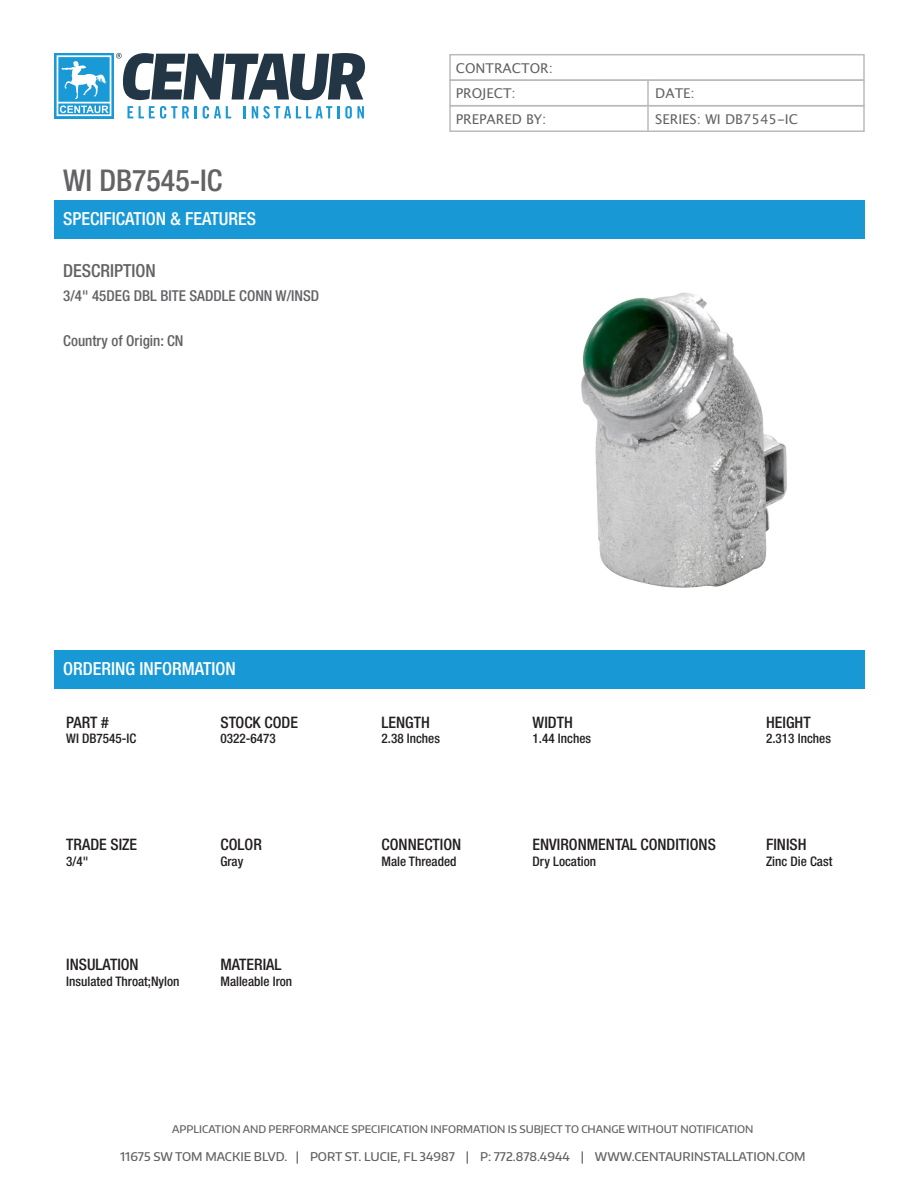
<style>
.page{position:relative;width:918px;height:1188px;background:#fff}
.page>*{position:absolute;margin:0;border:0;box-sizing:border-box;transform-origin:0 0}
.t1{font:500 condensed 30px "Helvetica Neue";color:#636366}
.t2{font:500 condensed 18px "Helvetica Neue";color:#fff}
.t3{font:500 condensed 18px "Helvetica Neue";color:#636366}
.t4{font:500 condensed 15.9px "Helvetica Neue";color:#231f20}
.t5{font:500 condensed 15px "Helvetica Neue";color:#636366}
.t6{font:13.5px "Lucida Grande";color:#636366}
.t7{font:500 condensed 13.2px "Helvetica Neue";color:#231f20}
.t8{font:500 12px "Encode Sans Normal";color:#636366}
.t9{font:500 10.5px "Encode Sans Normal";color:#636366}
</style>
<div class="page">
<svg style="left:54px;top:53px;width:3px;height:65px"></svg>
<svg style="left:57px;top:53px;width:308px;height:65px"></svg>
<div style="left:449px;top:54px;width:416px;height:27px;border:2px solid #babbbb"></div>
<div style="left:449px;top:79px;width:416px;height:27px;border:2px solid #babbbb"></div>
<hr style="left:647px;top:80px;width:2px;height:25px;background:#babbbb">
<div style="left:449px;top:105px;width:416px;height:27px;border:2px solid #babbbb"></div>
<hr style="left:647px;top:106px;width:2px;height:24px;background:#babbbb">
<div style="left:54px;top:200px;width:811px;height:39px;background:#1899d6"></div>
<div style="left:54px;top:650px;width:811px;height:39px;background:#1899d6"></div>
<img style="left:581px;top:292px;width:206px;height:296px">
<p class="t1" style="left:63px;top:163px;width:161px">WI DB7545-IC</p>
<p class="t2" style="left:63px;top:208px;width:195px">SPECIFICATION &amp; FEATURES</p>
<p class="t3" style="left:63px;top:260px;width:94px">DESCRIPTION</p>
<p class="t5" style="left:63px;top:286px;width:257px">3/4" 45DEG DBL BITE SADDLE CONN W/INSD</p>
<p class="t5" style="left:63px;top:331px;width:122px">Country of Origin: CN</p>
<p class="t6" style="left:456px;top:60px;width:99px">CONTRACTOR:</p>
<p class="t6" style="left:456px;top:86px;width:62px">PROJECT:</p>
<p class="t6" style="left:655px;top:86px;width:41px">DATE:</p>
<p class="t6" style="left:456px;top:111px;width:92px">PREPARED BY:</p>
<p class="t6" style="left:655px;top:111px;width:144px">SERIES: WI DB7545-IC</p>
<p class="t2" style="left:63px;top:658px;width:174px">ORDERING INFORMATION</p>
<p class="t4" style="left:66px;top:712px;width:44px">PART #</p>
<p class="t7" style="left:66px;top:731px;width:72px">WI DB7545-IC</p>
<p class="t4" style="left:220px;top:712px;width:79px">STOCK CODE</p>
<p class="t7" style="left:220px;top:731px;width:57px">0322-6473</p>
<p class="t4" style="left:66px;top:835px;width:72px">TRADE SIZE</p>
<p class="t7" style="left:66px;top:854px;width:24px">3/4"</p>
<p class="t4" style="left:220px;top:835px;width:43px">COLOR</p>
<p class="t7" style="left:220px;top:854px;width:24px">Gray</p>
<p class="t4" style="left:66px;top:955px;width:74px">INSULATION</p>
<p class="t7" style="left:66px;top:974px;width:115px">Insulated Throat;Nylon</p>
<p class="t4" style="left:220px;top:955px;width:63px">MATERIAL</p>
<p class="t7" style="left:220px;top:974px;width:73px">Malleable Iron</p>
<p class="t4" style="left:382px;top:712px;width:50px">LENGTH</p>
<p class="t7" style="left:382px;top:731px;width:60px">2.38 Inches</p>
<p class="t4" style="left:382px;top:835px;width:81px">CONNECTION</p>
<p class="t7" style="left:382px;top:854px;width:76px">Male Threaded</p>
<p class="t4" style="left:533px;top:712px;width:42px">WIDTH</p>
<p class="t7" style="left:533px;top:731px;width:60px">1.44 Inches</p>
<p class="t4" style="left:533px;top:835px;width:185px">ENVIRONMENTAL CONDITIONS</p>
<p class="t7" style="left:533px;top:854px;width:65px">Dry Location</p>
<p class="t4" style="left:766px;top:712px;width:46px">HEIGHT</p>
<p class="t7" style="left:766px;top:731px;width:66px">2.313 Inches</p>
<p class="t4" style="left:766px;top:835px;width:42px">FINISH</p>
<p class="t7" style="left:766px;top:854px;width:68px">Zinc Die Cast</p>
<p class="t9" style="left:172px;top:1122px;width:583px">APPLICATION AND PERFORMANCE SPECIFICATION INFORMATION IS SUBJECT TO CHANGE WITHOUT NOTIFICATION</p>
<p class="t8" style="left:120px;top:1149px;width:687px">11675 SW TOM MACKIE BLVD. | PORT ST. LUCIE, FL 34987 | P: 772.878.4944 | WWW.CENTAURINSTALLATION.COM</p>
</div>
